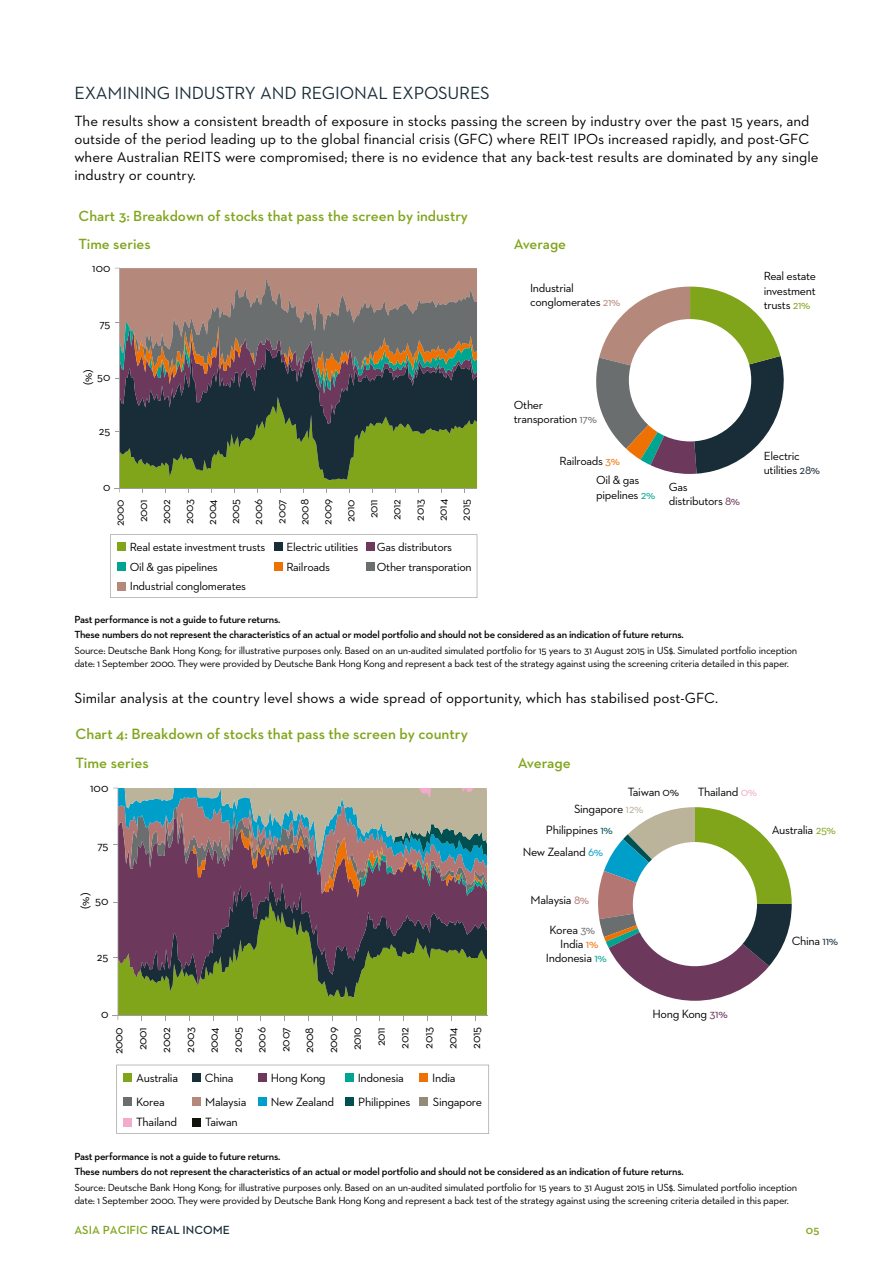
<style>
.page{position:relative;width:893px;height:1263px;background:#fff}
.page>*{position:absolute;margin:0;border:0;box-sizing:border-box;transform-origin:0 0}
.t1{font:18px "Neutraface 2 Text";letter-spacing:-.01em;color:#192d38}
.t2{font:600 15.15px "Neutraface 2 Text";letter-spacing:-.005em;color:#80a51b}
.t3{font:15px/18px "Neutraface 2 Text";color:#000}
.t4{font:600 15px "Neutraface 2 Text";color:#80a51b}
.t5{font:12.15px/23.9px "Neutraface 2 Text";letter-spacing:-.025em;color:#000;text-align:right}
.t6{font:12px/23.1px "Neutraface 2 Text";letter-spacing:-.025em;color:#000}
.t7{font:600 12px "Neutraface 2 Text";color:#80a51b}
.t8{font:10.5px/13.5px "Neutraface 2 Text";letter-spacing:-.025em;color:#000}
.t9{font:600 10.5px/15.6px "Neutraface 2 Text";letter-spacing:-.025em;color:#000}
.s1{color:#b4887b}
.s2{color:#80a51b}
.s3{color:#6b6e6e}
.s4{color:#ee7203}
.s5{color:#00a591}
.s6{color:#6c385c}
.s7{color:#192d38}
.s8{color:#14120d}
.s9{color:#f4aacb}
.s10{color:#bbb39a}
.s11{color:#005051}
.s12{color:#009fc9}
.s13{color:#b37673}
.s14{color:#653054}
</style>
<div class="page">
<svg style="left:115px;top:268px;width:362px;height:225px;background:#6f6f53"></svg>
<hr style="left:114px;top:488px;width:363px;height:1px;background:#9d9d9c">
<svg style="left:596px;top:287px;width:188px;height:187px"></svg>
<div style="left:629px;top:319px;width:122px;height:122px;background:#fff;border-radius:50%"></div>
<svg style="left:110px;top:534px;width:367px;height:64px"></svg>
<svg style="left:113px;top:788px;width:374px;height:233px;background:#76765f"></svg>
<hr style="left:113px;top:1015px;width:375px;height:1px;background:#9d9d9c">
<svg style="left:598px;top:807px;width:194px;height:194px"></svg>
<div style="left:633px;top:842px;width:124px;height:124px;background:#fff;border-radius:50%"></div>
<svg style="left:116px;top:1065px;width:373px;height:69px"></svg>
<div style="left:123px;top:1073px;width:9px;height:9px;background:#80a51b"></div>
<div style="left:192px;top:1073px;width:9px;height:9px;background:#192d38"></div>
<div style="left:258px;top:1073px;width:9px;height:9px;background:#6c385c"></div>
<div style="left:345px;top:1073px;width:8px;height:9px;background:#00a591"></div>
<div style="left:123px;top:1097px;width:9px;height:8px;background:#6b6e6e"></div>
<div style="left:419px;top:1073px;width:9px;height:9px;background:#ee7203"></div>
<div style="left:345px;top:1097px;width:8px;height:8px;background:#005051"></div>
<h1 class="t1" style="left:74px;top:82px;width:417px">EXAMINING INDUSTRY AND REGIONAL EXPOSURES</h1>
<p class="t3" style="left:74px;top:111px;width:746px">The results show a consistent breadth of exposure in stocks passing the screen by industry over the past 15 years, and outside of the period leading up to the global financial crisis (GFC) where REIT IPOs increased rapidly, and post-GFC where Australian REITS were compromised; there is no evidence that any back-test results are dominated by any single industry or country.</p>
<h3 class="t4" style="left:79px;top:206px;width:391px">Chart 3: Breakdown of stocks that pass the screen by industry</h3>
<h3 class="t4" style="left:78px;top:234px;width:74px">Time series</h3>
<p class="t6" style="left:92px;top:256px;width:20px">100</p>
<p class="t6" style="left:99px;top:312px;width:12px">75</p>
<p class="t6" style="left:76px;top:385px;width:18px;rotate:-90deg">(%)</p>
<p class="t6" style="left:97px;top:366px;width:15px">50</p>
<p class="t6" style="left:99px;top:420px;width:13px">25</p>
<p class="t6" style="left:103px;top:475px;width:9px">0</p>
<p class="t6" style="left:108px;top:526px;width:28px;text-align:right;rotate:-90deg">2000<br>2001<br>2002<br>2003<br>2004<br>2005<br>2006<br>2007<br>2008<br>2009<br>2010<br>2011<br>2012<br>2013<br>2014<br>2015</p>
<p class="t6" style="left:130px;top:535px;width:137px">Real estate investment trusts</p>
<p class="t6" style="left:286px;top:535px;width:73px">Electric utilities</p>
<p class="t6" style="left:377px;top:535px;width:77px">Gas distributors</p>
<p class="t6" style="left:130px;top:556px;width:118px;line-height:19.6px">Oil &amp; gas pipelines<br>Industrial conglomerates</p>
<p class="t6" style="left:286px;top:555px;width:45px">Railroads</p>
<p class="t6" style="left:377px;top:555px;width:96px">Other transporation</p>
<h3 class="t4" style="left:514px;top:234px;width:54px">Average</h3>
<p class="t6" style="left:530px;top:280px;width:92px;line-height:14.4px">Industrial conglomerates <span class="s1">21%</span></p>
<p class="t6" style="left:764px;top:269px;width:54px;line-height:14.4px;text-align:justify">Real estate investment trusts <span class="s2">21%</span></p>
<p class="t6" style="left:514px;top:397px;width:85px;line-height:14.4px">Other transporation <span class="s3">17%</span></p>
<p class="t6" style="left:559px;top:449px;width:62px">Railroads <span class="s4">3%</span></p>
<p class="t6" style="left:596px;top:473px;width:61px;line-height:14.4px">Oil &amp; gas pipelines <span class="s5">2%</span></p>
<p class="t6" style="left:669px;top:479px;width:73px;line-height:14.4px">Gas distributors <span class="s6">8%</span></p>
<p class="t6" style="left:764px;top:448px;width:58px;line-height:14.4px">Electric utilities <span class="s7">28%</span></p>
<p class="t9" style="left:74px;top:611px;width:611px">Past performance is not a guide to future returns.<br>These numbers do not represent the characteristics of an actual or model portfolio and should not be considered as an indication of future returns.</p>
<p class="t8" style="left:74px;top:643px;width:724px">Source: Deutsche Bank Hong Kong; for illustrative purposes only. Based on an un-audited simulated portfolio for 15 years to 31 August 2015 in US$. Simulated portfolio inception date: 1 September 2000. They were provided by Deutsche Bank Hong Kong and represent a back test of the strategy against using the screening criteria detailed in this paper.</p>
<h3 class="t3" style="left:74px;top:689px;width:645px">Similar analysis at the country level shows a wide spread of opportunity, which has stabilised post-GFC.</h3>
<h2 class="t2" style="left:75px;top:724px;width:394px">Chart 4: Breakdown of stocks that pass the screen by country</h2>
<h2 class="t2" style="left:75px;top:753px;width:75px">Time series</h2>
<h2 class="t2" style="left:518px;top:753px;width:55px">Average</h2>
<p class="t5" style="left:90px;top:776px;width:20px">100</p>
<p class="t5" style="left:628px;top:780px;width:53px">Taiwan <span class="s8">0%</span></p>
<p class="t5" style="left:698px;top:780px;width:61px">Thailand <span class="s9">0%</span></p>
<p class="t5" style="left:574px;top:797px;width:71px">Singapore <span class="s10">12%</span></p>
<p class="t5" style="left:546px;top:818px;width:68px">Philippines <span class="s11">1%</span></p>
<p class="t5" style="left:772px;top:818px;width:66px">Australia <span class="s2">25%</span></p>
<p class="t5" style="left:97px;top:833px;width:13px">75</p>
<p class="t5" style="left:523px;top:839px;width:82px">New Zealand <span class="s12">6%</span></p>
<p class="t5" style="left:73px;top:909px;width:18px;rotate:-90deg">(%)</p>
<p class="t5" style="left:95px;top:889px;width:15px">50</p>
<p class="t5" style="left:531px;top:888px;width:60px">Malaysia <span class="s13">8%</span></p>
<p class="t5" style="left:550px;top:917px;width:47px">Korea <span class="s3">3%</span></p>
<p class="t5" style="left:560px;top:932px;width:40px">India <span class="s4">1%</span></p>
<p class="t5" style="left:792px;top:929px;width:48px">China <span class="s7">11%</span></p>
<p class="t5" style="left:97px;top:945px;width:13px">25</p>
<p class="t5" style="left:546px;top:946px;width:62px">Indonesia <span class="s5">1%</span></p>
<p class="t5" style="left:101px;top:1002px;width:9px">0</p>
<p class="t5" style="left:652px;top:1002px;width:77px">Hong Kong <span class="s14">31%</span></p>
<p class="t5" style="left:106px;top:1054px;width:29px;rotate:-90deg">2000<br>2001<br>2002<br>2003<br>2004<br>2005<br>2006<br>2007<br>2008<br>2009<br>2010<br>2011<br>2012<br>2013<br>2014<br>2015</p>
<p class="t5" style="left:136px;top:1066px;width:43px">Australia</p>
<p class="t5" style="left:205px;top:1066px;width:30px">China</p>
<p class="t5" style="left:271px;top:1066px;width:56px">Hong Kong</p>
<p class="t5" style="left:358px;top:1066px;width:48px">Indonesia</p>
<p class="t5" style="left:136px;top:1089px;width:30px">Korea</p>
<p class="t5" style="left:205px;top:1089px;width:43px">Malaysia</p>
<p class="t5" style="left:271px;top:1089px;width:65px">New Zealand</p>
<p class="t5" style="left:358px;top:1089px;width:54px">Philippines</p>
<p class="t5" style="left:433px;top:1089px;width:51px">Singapore</p>
<p class="t5" style="left:205px;top:1110px;width:34px">Taiwan</p>
<p class="t5" style="left:432px;top:1066px;width:25px">India</p>
<p class="t5" style="left:136px;top:1110px;width:42px">Thailand</p>
<p class="t9" style="left:74px;top:1148px;width:611px">Past performance is not a guide to future returns.<br>These numbers do not represent the characteristics of an actual or model portfolio and should not be considered as an indication of future returns.</p>
<p class="t8" style="left:74px;top:1180px;width:724px">Source: Deutsche Bank Hong Kong; for illustrative purposes only. Based on an un-audited simulated portfolio for 15 years to 31 August 2015 in US$. Simulated portfolio inception date: 1 September 2000. They were provided by Deutsche Bank Hong Kong and represent a back test of the strategy against using the screening criteria detailed in this paper.</p>
<p class="t7" style="left:74px;top:1222px;width:157px">ASIA PACIFIC <span class="s7">REAL INCOME</span></p>
<p class="t7" style="left:806px;top:1222px;width:15px">05</p>
</div>
